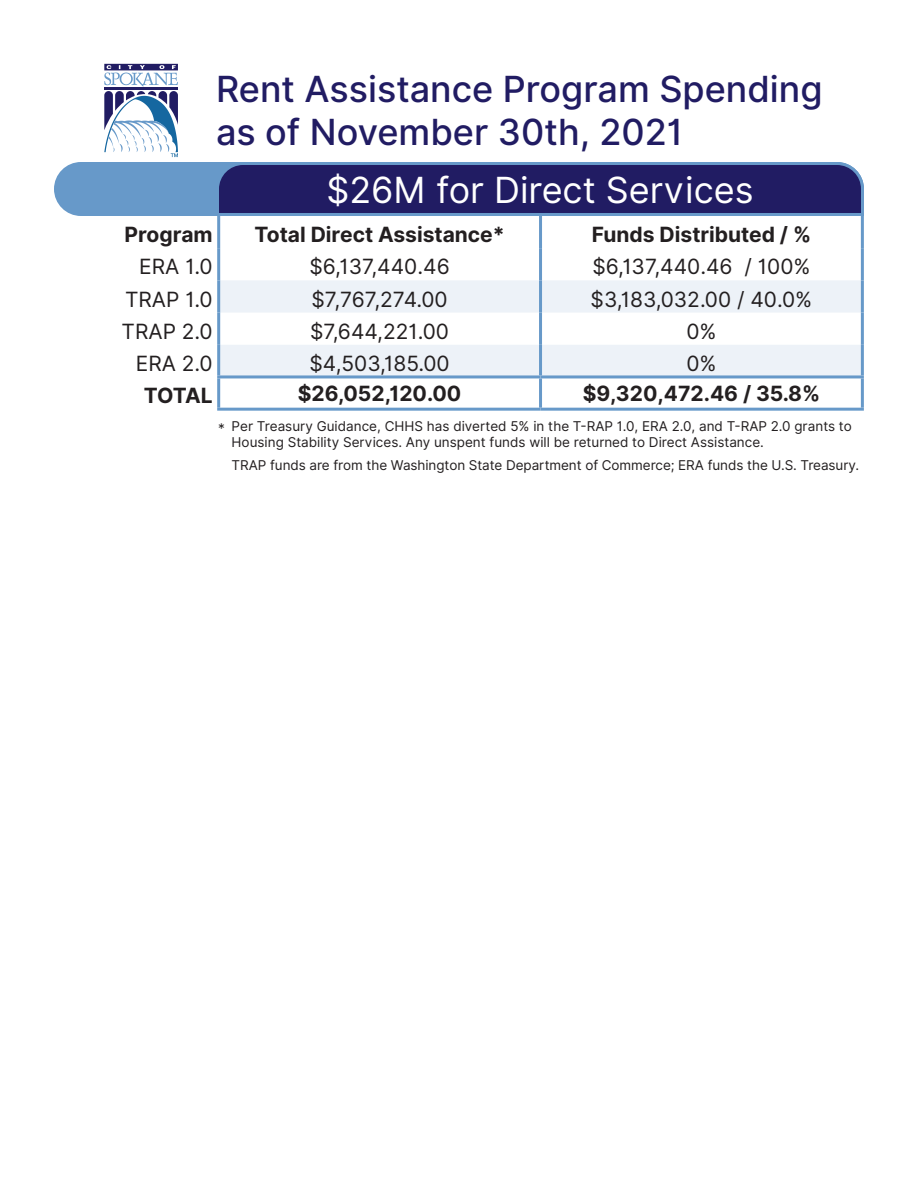
<style>
.page{position:relative;width:918px;height:1188px;background:#fff}
.page>*{position:absolute;margin:0;border:0;box-sizing:border-box;transform-origin:0 0}
.t1{font:500 36px/43.2px "Inter";color:#211c63}
.t2{font:36px "Inter";color:#fff}
.t3{font:21px "Inter";color:#231f20}
.t4{font:700 21px "Inter";color:#231f20}
.t5{font:13.5px/16.2px "Inter";color:#231f20}
</style>
<div class="page">
<div style="left:54px;top:162px;width:810px;height:54px;background:#6799c9;border-radius:27px"></div>
<svg style="left:219px;top:162px;width:645px;height:56px;background:#313374"></svg>
<svg style="left:220px;top:280px;width:641px;height:95px;fill:#edf2f8"></svg>
<hr style="left:217px;top:216px;width:3px;height:32px;background:#6799c9">
<hr style="left:217px;top:248px;width:3px;height:32px;background:#6799c9">
<hr style="left:217px;top:280px;width:3px;height:33px;background:#6799c9">
<hr style="left:217px;top:313px;width:3px;height:32px;background:#6799c9">
<hr style="left:217px;top:345px;width:3px;height:30px;background:#6799c9">
<hr style="left:217px;top:378px;width:3px;height:30px;background:#6799c9">
<hr style="left:861px;top:216px;width:3px;height:32px;background:#6799c9">
<hr style="left:861px;top:248px;width:3px;height:32px;background:#6799c9">
<hr style="left:861px;top:280px;width:3px;height:33px;background:#6799c9">
<hr style="left:861px;top:313px;width:3px;height:32px;background:#6799c9">
<hr style="left:861px;top:345px;width:3px;height:30px;background:#6799c9">
<hr style="left:861px;top:378px;width:3px;height:30px;background:#6799c9">
<hr style="left:539px;top:216px;width:3px;height:32px;background:#6799c9">
<hr style="left:539px;top:248px;width:3px;height:32px;background:#6799c9">
<hr style="left:539px;top:280px;width:3px;height:33px;background:#6799c9">
<hr style="left:539px;top:313px;width:3px;height:32px;background:#6799c9">
<hr style="left:539px;top:345px;width:3px;height:30px;background:#6799c9">
<hr style="left:539px;top:378px;width:3px;height:30px;background:#6799c9">
<hr style="left:217px;top:408px;width:324px;height:3px;background:#6799c9">
<hr style="left:541px;top:408px;width:323px;height:3px;background:#6799c9">
<hr style="left:217px;top:375px;width:324px;height:3px;background:#6799c9">
<hr style="left:541px;top:375px;width:323px;height:3px;background:#6799c9">
<svg style="left:104px;top:64px;width:74px;height:93px"></svg>
<h1 class="t1" style="left:216px;top:68px;width:608px">Rent Assistance Program Spending as of November 30th, 2021</h1>
<h1 class="t2" style="left:326px;top:164px;width:429px">$26M for Direct Services</h1>
<h2 class="t4" style="left:124px;top:219px;width:90px">Program</h2>
<h2 class="t4" style="left:255px;top:219px;width:252px">Total Direct Assistance*</h2>
<h2 class="t4" style="left:592px;top:219px;width:221px">Funds Distributed / %</h2>
<h2 class="t3" style="left:139px;top:251px;width:75px">ERA 1.0</h2>
<h2 class="t3" style="left:309px;top:251px;width:142px">$6,137,440.46</h2>
<h2 class="t3" style="left:592px;top:251px;width:220px">$6,137,440.46 / 100%</h2>
<h2 class="t3" style="left:125px;top:284px;width:89px">TRAP 1.0</h2>
<h2 class="t3" style="left:312px;top:284px;width:138px">$7,767,274.00</h2>
<h2 class="t3" style="left:591px;top:284px;width:223px">$3,183,032.00 / 40.0%</h2>
<h2 class="t3" style="left:122px;top:316px;width:93px">TRAP 2.0</h2>
<h2 class="t3" style="left:310px;top:316px;width:140px">$7,644,221.00</h2>
<h2 class="t3" style="left:686px;top:316px;width:32px">0%</h2>
<h2 class="t3" style="left:136px;top:348px;width:78px">ERA 2.0</h2>
<h2 class="t3" style="left:310px;top:348px;width:142px">$4,503,185.00</h2>
<h2 class="t3" style="left:686px;top:348px;width:32px">0%</h2>
<h2 class="t4" style="left:144px;top:380px;width:70px">TOTAL</h2>
<h2 class="t4" style="left:298px;top:378px;width:165px">$26,052,120.00</h2>
<h2 class="t4" style="left:583px;top:378px;width:239px">$9,320,472.46 / 35.8%</h2>
<p class="t5" style="left:232px;top:418px;width:622px;text-indent:-14px">* Per Treasury Guidance, CHHS has diverted 5% in the T-RAP 1.0, ERA 2.0, and T-RAP 2.0 grants to<br>Housing Stability Services. Any unspent funds will be returned to Direct Assistance.</p>
<p class="t5" style="left:232px;top:457px;width:629px">TRAP funds are from the Washington State Department of Commerce; ERA funds the U.S. Treasury.</p>
</div>
